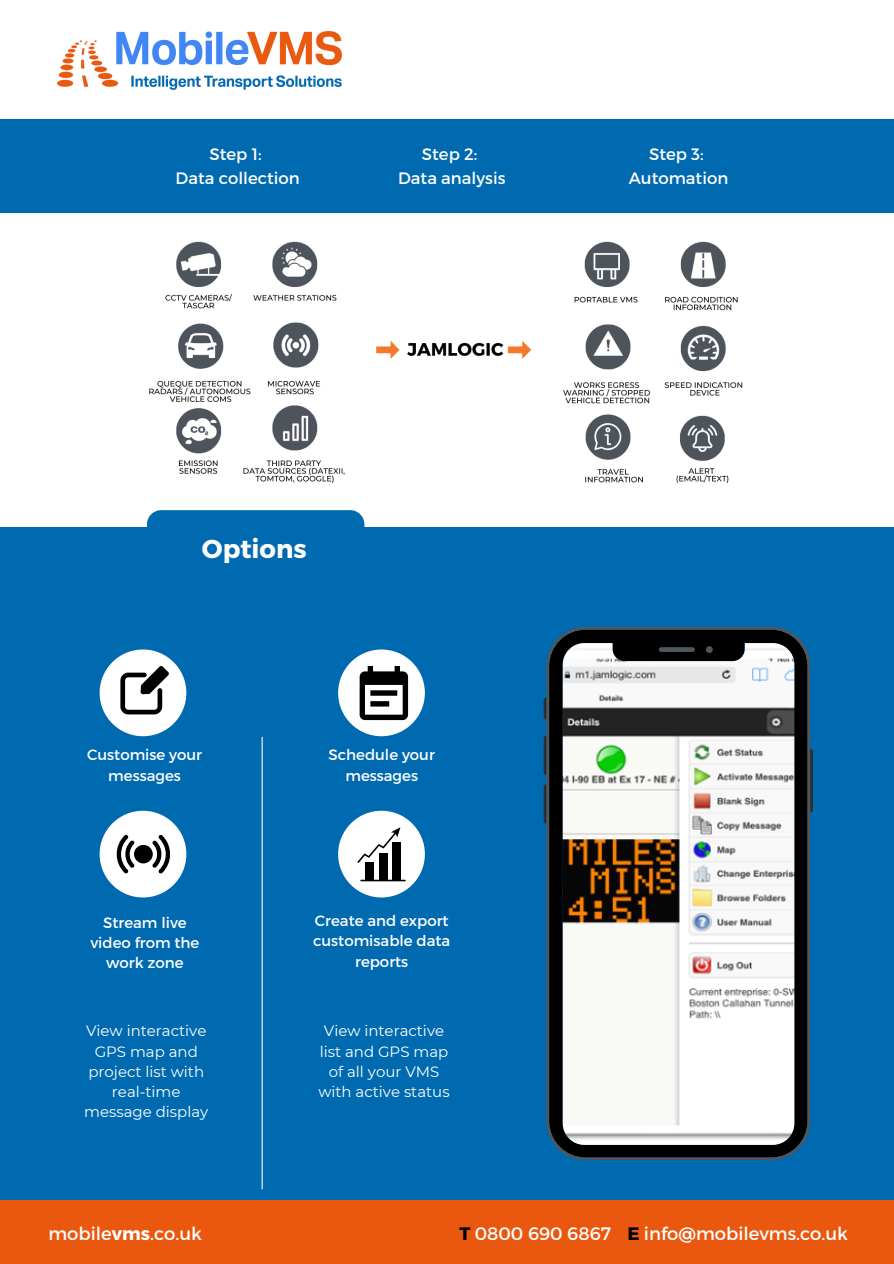
<style>
.page{position:relative;width:894px;height:1264px;background:#fff}
.page>*{position:absolute;margin:0;border:0;box-sizing:border-box;transform-origin:0 0}
.t1{font:700 25.8px "Montserrat";color:#fff}
.t2{font:18px "Montserrat";color:#fff}
.t3{font:16.5px "Montserrat";color:#fff}
.t4{font:15px/20.2px "Montserrat";color:#fff;text-align:center}
.s1{font-weight:700}
.s2{font-weight:700;color:#000}
</style>
<div class="page">
<div style="left:0;top:527px;width:893px;height:672px;background:#006ab1"></div>
<div style="left:0;top:1199px;width:893px;height:64px;background:#ea580f"></div>
<svg style="left:543px;top:697px;width:3px;height:22px"></svg>
<svg style="left:543px;top:736px;width:3px;height:39px"></svg>
<svg style="left:543px;top:784px;width:3px;height:39px"></svg>
<svg style="left:809px;top:749px;width:3px;height:63px"></svg>
<svg style="left:546px;top:627px;width:263px;height:532px;background:#afafac"></svg>
<div style="left:147px;top:510px;width:217px;height:75px;background:#006ab1;border-radius:14px"></div>
<hr style="left:261px;top:737px;width:2px;height:451px;background:#fff">
<div style="left:100px;top:649px;width:86px;height:87px;background:#fff;border-radius:50%"></div>
<div style="left:338px;top:649px;width:87px;height:87px;background:#fff;border-radius:50%"></div>
<div style="left:100px;top:810px;width:86px;height:87px;background:#fff;border-radius:50%"></div>
<div style="left:338px;top:810px;width:87px;height:87px;background:#fff;border-radius:50%"></div>
<div style="left:0;top:119px;width:893px;height:93px;background:#006ab1"></div>
<img style="left:149px;top:241px;width:594px;height:243px">
<svg style="left:116px;top:835px;width:54px;height:38px"></svg>
<div style="left:365px;top:861px;width:9px;height:19px;background:#000"></div>
<div style="left:379px;top:852px;width:8px;height:28px;background:#000"></div>
<div style="left:392px;top:842px;width:9px;height:38px;background:#000"></div>
<hr style="left:360px;top:879px;width:45px;height:2px;background:#000">
<svg style="left:357px;top:827px;width:43px;height:35px"></svg>
<svg style="left:120px;top:666px;width:49px;height:48px"></svg>
<svg style="left:359px;top:666px;width:49px;height:54px"></svg>
<img style="left:57px;top:31px;width:284px;height:59px">
<p class="t3" style="left:209px;top:144px;width:54px">Step 1:</p>
<p class="t3" style="left:175px;top:167px;width:126px">Data collection</p>
<p class="t3" style="left:422px;top:144px;width:57px">Step 2:</p>
<p class="t3" style="left:398px;top:167px;width:109px">Data analysis</p>
<p class="t3" style="left:649px;top:144px;width:56px">Step 3:</p>
<p class="t3" style="left:628px;top:167px;width:101px">Automation</p>
<p class="t1" style="left:202px;top:532px;width:106px">Options</p>
<p class="t4" style="left:87px;top:744px;width:116px">Customise your messages</p>
<p class="t4" style="left:328px;top:744px;width:108px">Schedule your messages</p>
<p class="t4" style="left:90px;top:911px;width:110px">Stream live video from the work zone</p>
<p class="t4" style="left:313px;top:909px;width:139px">Create and export customisable data reports</p>
<p class="t4" style="left:84px;top:1020px;width:125px">View interactive<br>GPS map and project list with real-time message display</p>
<p class="t4" style="left:318px;top:1020px;width:133px">View interactive list and GPS map of all your VMS with active status</p>
<p class="t2" style="left:48px;top:1221px;width:155px">mobile<span class="s1">vms</span>.co.uk</p>
<p class="t2" style="left:459px;top:1221px;width:153px"><span class="s2">T</span> 0800 690 6867</p>
<p class="t2" style="left:627px;top:1221px;width:222px"><span class="s2">E</span> info@mobilevms.co.uk</p>
</div>
